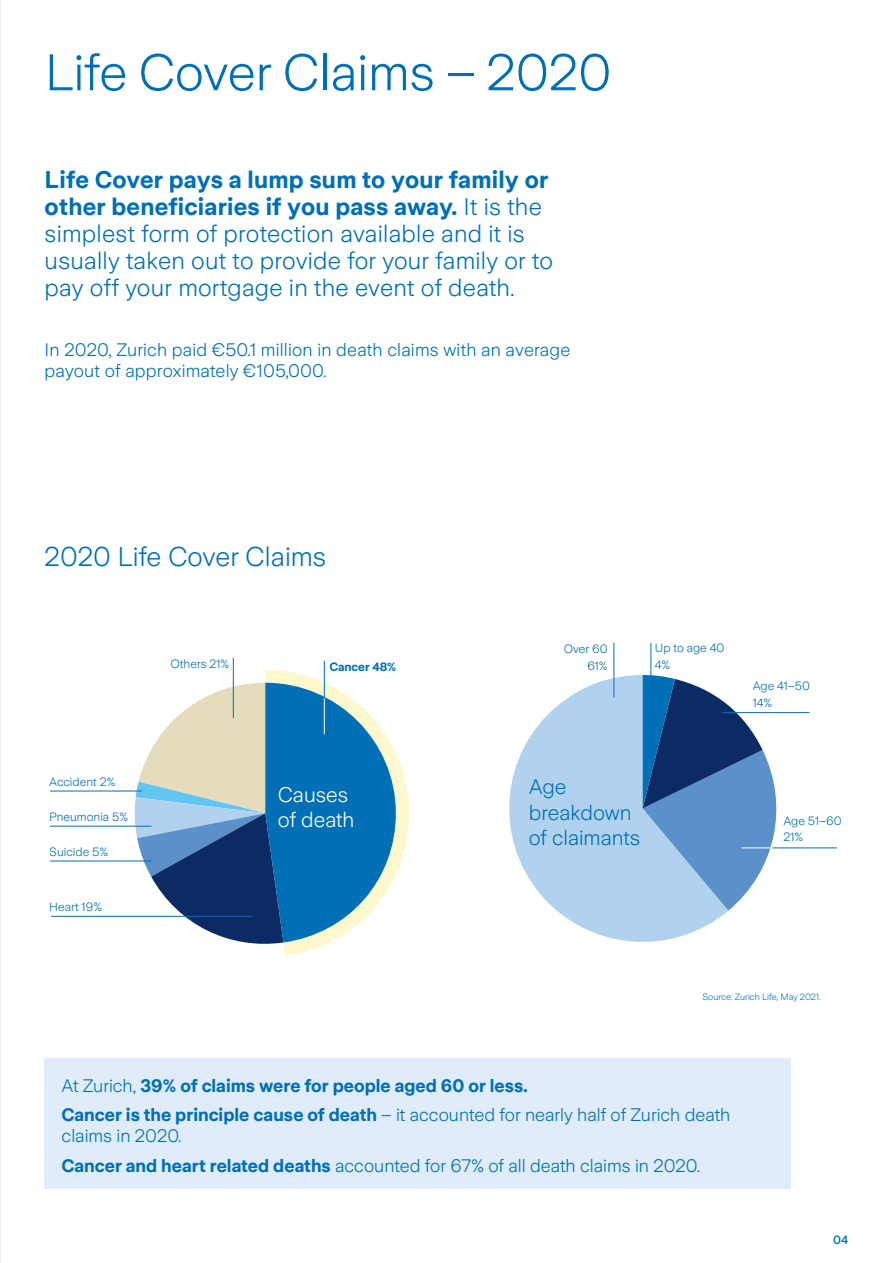
<style>
.page{position:relative;width:893px;height:1263px;background:#fff}
.page>*{position:absolute;margin:0;border:0;box-sizing:border-box;transform-origin:0 0}
.t1{font:300 51px "Zurich Sans";color:#006fb6}
.t2{font:300 27px "Zurich Sans";color:#006fb6}
.t3{font:300 24px/27px "Zurich Sans";letter-spacing:.01em;color:#006fb6}
.t4{font:300 21px/25.2px "Zurich Sans";color:#006fb6}
.t5{font:300 21px/25.2px "Zurich Sans";color:#fff}
.t6{font:300 18px/29.5px "Zurich Sans";letter-spacing:.01em;color:#006fb6}
.t7{font:700 18px/29.5px "Zurich Sans";color:#006fb6}
.t8{font:300 12px/16.5px "Zurich Sans";color:#006fb6}
.t9{font:700 12px "Zurich Sans";color:#006fb6}
.t10{font:500 12px "Zurich Sans";color:#006fb6}
.t11{font:300 9px "Zurich Sans";color:#006fb6}
.s1{font-weight:700}
.s2{font-weight:300}
</style>
<div class="page">
<svg style="left:134px;top:670px;width:275px;height:286px"></svg>
<hr style="left:324px;top:661px;width:1px;height:84px;background:#006fb6">
<hr style="left:233px;top:658px;width:1px;height:60px;background:#006fb6">
<hr style="left:50px;top:861px;width:102px;height:1px;background:#006fb6">
<hr style="left:50px;top:826px;width:102px;height:1px;background:#006fb6">
<hr style="left:50px;top:791px;width:92px;height:1px;background:#006fb6">
<hr style="left:51px;top:916px;width:202px;height:1px;background:#006fb6">
<hr style="left:324px;top:698px;width:1px;height:36px;background:#fff">
<svg style="left:510px;top:675px;width:218px;height:267px;fill:#b1d2ef"></svg>
<hr style="left:722px;top:712px;width:87px;height:1px;background:#006fb6">
<hr style="left:773px;top:847px;width:64px;height:1px;background:#006fb6">
<svg style="left:643px;top:675px;width:133px;height:236px"></svg>
<hr style="left:651px;top:643px;width:1px;height:54px;background:#006fb6">
<hr style="left:614px;top:643px;width:1px;height:54px;background:#006fb6">
<div style="left:45px;top:1059px;width:746px;height:130px;background:#e0ecf9"></div>
<h1 class="t1" style="left:45px;top:45px;width:568px">Life Cover Claims – 2020</h1>
<p class="t3" style="left:45px;top:167px;width:510px"><span class="s1">Life Cover pays a lump sum to your family or other beneficiaries if you pass away.</span> It is the simplest form of protection available and it is usually taken out to provide for your family or to pay off your mortgage in the event of death.</p>
<p class="t6" style="left:45px;top:340px;width:527px;line-height:21px">In 2020, Zurich paid €50.1 million in death claims with an average payout of approximately €105,000.</p>
<p class="t2" style="left:45px;top:542px;width:283px">2020 Life Cover Claims</p>
<p class="t8" style="left:49px;top:773px;width:68px">Accident 2%</p>
<p class="t8" style="left:49px;top:808px;width:80px">Pneumonia 5%</p>
<p class="t8" style="left:49px;top:843px;width:60px">Suicide 5%</p>
<p class="t8" style="left:49px;top:899px;width:54px">Heart 19%</p>
<p class="t8" style="left:170px;top:655px;width:60px">Others 21%</p>
<p class="t9" style="left:329px;top:660px;width:68px">Cancer 48%</p>
<p class="t8" style="left:564px;top:641px;width:45px;text-align:right">Over 60<br>61%</p>
<p class="t8" style="left:655px;top:640px;width:71px">Up to age 40<br>4%</p>
<p class="t5" style="left:278px;top:782px;width:78px">Causes of death</p>
<p class="t4" style="left:529px;top:775px;width:113px">Age breakdown of claimants</p>
<p class="t8" style="left:753px;top:678px;width:59px">Age 41–50<br>14%</p>
<p class="t8" style="left:783px;top:812px;width:60px">Age 51–60<br>21%</p>
<p class="t11" style="left:702px;top:991px;width:120px">Source: Zurich Life, May 2021.</p>
<p class="t7" style="left:62px;top:1071px;width:670px"><span class="s2">At Zurich,</span> 39% of claims were for people aged 60 or less.<br>Cancer is the principle cause of death <span class="s2">– it accounted for nearly half of Zurich death</span></p>
<p class="t6" style="left:62px;top:1122px;width:640px">claims in 2020.<br><span class="s1">Cancer and heart related deaths</span> accounted for 67% of all death claims in 2020.</p>
<p class="t10" style="left:833px;top:1233px;width:17px">04</p>
</div>
